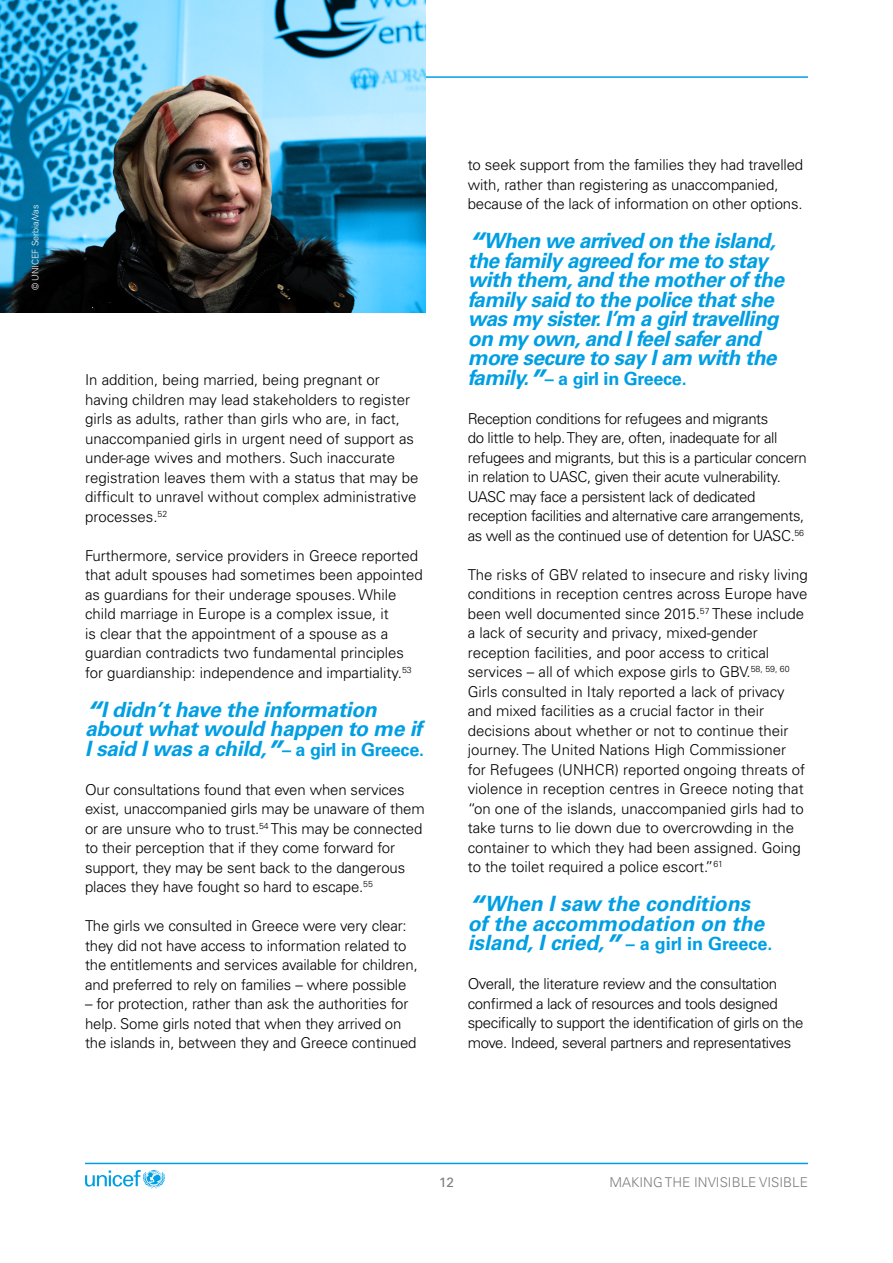
<style>
.page{position:relative;width:893px;height:1263px;background:#fff}
.page>*{position:absolute;margin:0;border:0;box-sizing:border-box;transform-origin:0 0}
.t1{font:italic 700 21px/19.5px "Univers LT Pro 65";letter-spacing:-.03em;color:#009fe3}
.t2{font:italic 700 21px/19.5px "Univers LT Pro 65";color:#009fe3}
.t3{font:700 18px "Univers LT Pro 65";letter-spacing:-.015em;color:#009fe3}
.t4{font:300 15px/19.5px "Univers LT Pro 45";letter-spacing:-.01em;color:#000}
.t5{font:300 13.5px "Univers LT Pro 45";color:#7f7b7d}
.t6{font:13.5px "Univers LT Std";color:#7f7b7d}
.t7{font:300 9px "Univers LT Pro 45";color:#fff}
.s1{font-size:30px}
.s2{font-style:normal;font-size:18px}
.s3{font-style:italic;font-size:21px}
.s4{font-style:italic;font-size:30px}
</style>
<div class="page">
<svg style="left:85px;top:1170px;width:80px;height:18px"></svg>
<hr style="left:85px;top:76px;width:723px;height:2px;background:#009fe3">
<img style="left:0;top:0;width:425px;height:313px">
<hr style="left:85px;top:1163px;width:723px;height:1px;background:#009fe3">
<p class="t7" style="left:30px;top:290px;width:87px;rotate:-90deg">© UNICEF Serbia/Vas</p>
<p class="t4" style="left:85px;top:370px;width:335px">In addition, being married, being pregnant or having children may lead stakeholders to register girls as adults, rather than girls who are, in fact, unaccompanied girls in urgent need of support as under-age wives and mothers. Such inaccurate registration leaves them with a status that may be difficult to unravel without complex administrative processes.<sup>52</sup></p>
<p class="t4" style="left:85px;top:545px;width:339px">Furthermore, service providers in Greece reported that adult spouses had sometimes been appointed as guardians for their underage spouses. While child marriage in Europe is a complex issue, it<br>is clear that the appointment of a spouse as a guardian contradicts two fundamental principles for guardianship: independence and impartiality.<sup>53</sup></p>
<h1 class="t1" style="left:85px;top:700px;width:341px"><span class="s1">“</span>I didn’t have the information about what would happen to me if<br>I said I was a child,<span class="s1">”</span><span class="s2">– a girl in Greece.</span></h1>
<p class="t4" style="left:85px;top:779px;width:341px">Our consultations found that even when services exist, unaccompanied girls may be unaware of them or are unsure who to trust.<sup>54</sup> This may be connected to their perception that if they come forward for support, they may be sent back to the dangerous places they have fought so hard to escape.<sup>55</sup></p>
<p class="t4" style="left:85px;top:916px;width:334px">The girls we consulted in Greece were very clear: they did not have access to information related to the entitlements and services available for children, and preferred to rely on families – where possible</p>
<p class="t4" style="left:85px;top:994px;width:333px">– for protection, rather than ask the authorities for help. Some girls noted that when they arrived on the islands in, between they and Greece continued</p>
<p class="t4" style="left:468px;top:155px;width:337px">to seek support from the families they had travelled with, rather than registering as unaccompanied, because of the lack of information on other options.</p>
<h1 class="t1" style="left:468px;top:231px;width:318px"><span class="s1">“</span>When we arrived on the island, the family agreed for me to stay with them, and the mother of the family said to the police that she was my sister. I’m a girl travelling on my own, and I feel safer and more secure to say I am with the</h1>
<p class="t3" style="left:468px;top:368px;width:220px"><span class="s3">family.</span><span class="s4">”</span>– a girl in Greece.</p>
<p class="t4" style="left:468px;top:409px;width:340px">Reception conditions for refugees and migrants<br>do little to help. They are, often, inadequate for all refugees and migrants, but this is a particular concern in relation to UASC, given their acute vulnerability.<br>UASC may face a persistent lack of dedicated reception facilities and alternative care arrangements, as well as the continued use of detention for UASC.<sup>56</sup></p>
<p class="t4" style="left:468px;top:565px;width:342px">The risks of GBV related to insecure and risky living conditions in reception centres across Europe have been well documented since 2015.<sup>57</sup> These include a lack of security and privacy, mixed-gender reception facilities, and poor access to critical services – all of which expose girls to GBV.<sup>58,</sup> <sup>59,</sup> <sup>60<br></sup>Girls consulted in Italy reported a lack of privacy and mixed facilities as a crucial factor in their decisions about whether or not to continue their journey. The United Nations High Commissioner<br>for Refugees (UNHCR) reported ongoing threats of violence in reception centres in Greece noting that “on one of the islands, unaccompanied girls had to take turns to lie down due to overcrowding in the container to which they had been assigned. Going to the toilet required a police escort.”<sup>61</sup></p>
<h1 class="t2" style="left:468px;top:894px;width:298px"><span class="s1">“</span>When I saw the conditions of the accommodation on the</h1>
<p class="t3" style="left:468px;top:933px;width:306px"><span class="s3">island, I cried,</span><span class="s4">”</span> – a girl in Greece.</p>
<p class="t4" style="left:468px;top:974px;width:337px">Overall, the literature review and the consultation confirmed a lack of resources and tools designed specifically to support the identification of girls on the move. Indeed, several partners and representatives</p>
<p class="t6" style="left:439px;top:1174px;width:16px">12</p>
<p class="t5" style="left:609px;top:1173px;width:200px">MAKING THE INVISIBLE VISIBLE</p>
</div>
